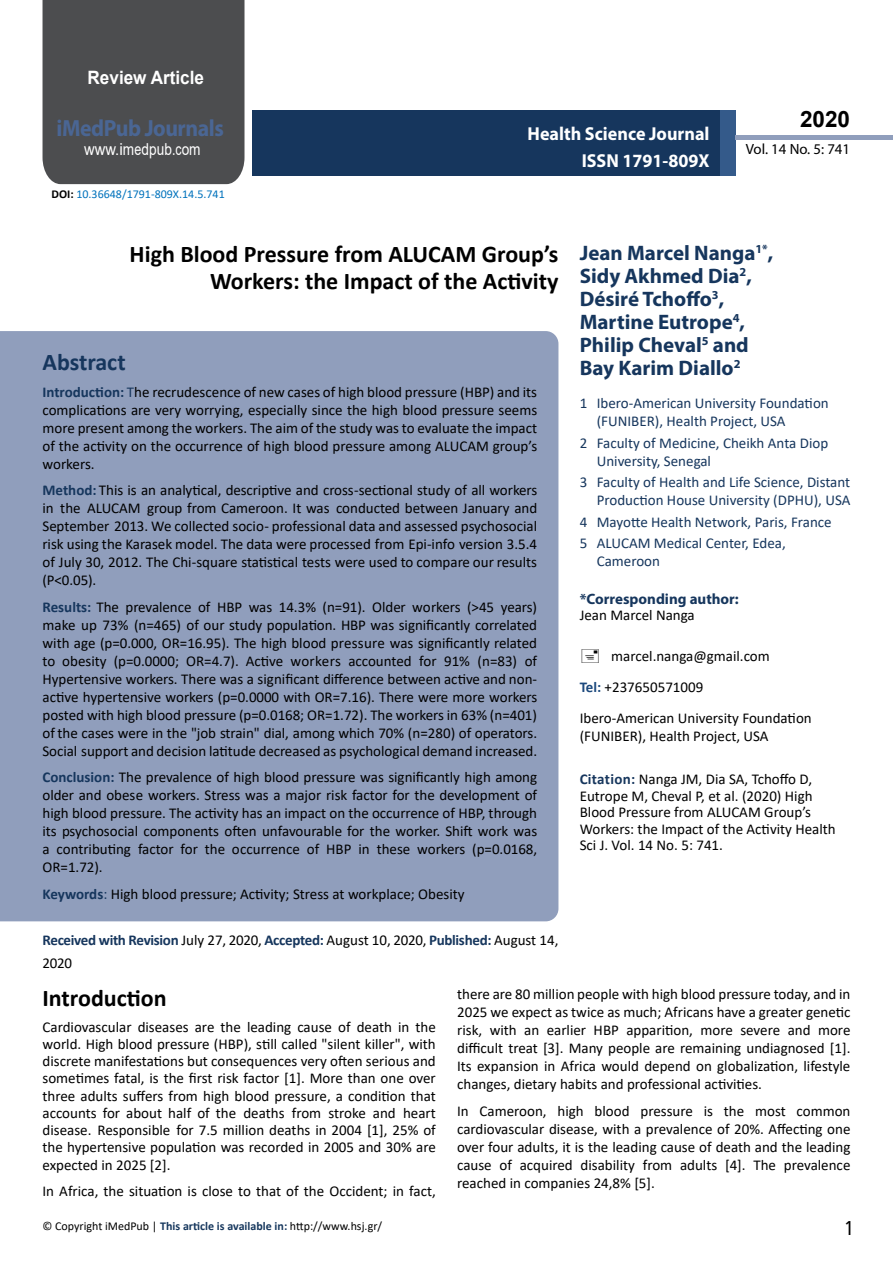
<style>
.page{position:relative;width:893px;height:1263px;background:#fff}
.page>*{position:absolute;margin:0;border:0;box-sizing:border-box;transform-origin:0 0}
.t1{font:25.5px "Tunga";color:#000}
.t2{font:700 24px/26.4px "Calibri";color:#000;text-align:right}
.t3{font:700 24px "Calibri";color:#16365d}
.t4{font:700 23.4px "Myriad Pro";letter-spacing:-.02em;color:#4a6694;scale:.93 1}
.t5{font:700 22.5px "Arial";color:#000}
.t6{font:700 21px/23.1px "Myriad Pro";color:#16365d}
.t7{font:700 18.75px/27.2px "Myriad Pro";color:#fff;text-align:right;scale:.96 1}
.t8{font:700 18.45px "Arial";color:#fff;scale:.93 1}
.t9{font:16.5px "Arial";letter-spacing:.005em;color:#fff;scale:.89 1}
.t10{font:15px/18px "Calibri";color:#000;text-align:justify}
.t11{font:15px/18px "Calibri";color:#16365d}
.t12{font:700 15px/22.5px "Calibri";letter-spacing:-.02em;color:#16365d}
.t13{font:700 15px "Myriad Pro";color:#16365d}
.t14{font:14.85px "Myriad Pro";color:#000}
.t15{font:12px "Calibri";color:#000}
.t16{font:12px "Calibri";color:#0072bc}
.s1{font-family:"Calibri"}
.s2{font-weight:700;color:#000}
.s3{font-weight:700;color:#16365d}
.s4{color:#16365d}
.s5{font-weight:400;color:#000}
.s6{font-weight:700;color:#1c497d}
.s7{font-weight:700;color:#16375d}
</style>
<div class="page">
<div style="left:252px;top:110px;width:469px;height:66px;background:#16365d"></div>
<div style="left:720px;top:110px;width:16px;height:66px;background:#345a8a"></div>
<div style="left:736px;top:135px;width:157px;height:5px;background:#909ebc"></div>
<div style="left:43px;top:0;width:201px;height:184px;background:#4c4d4f"></div>
<div style="left:0;top:331px;width:558px;height:590px;background:#909ebc"></div>
<p class="t8" style="left:88px;top:64px;width:127px">Review Article</p>
<h3 class="t4" style="left:57px;top:113px;width:181px">iMedPub Journals</h3>
<p class="t9" style="left:84px;top:138px;width:132px">www.imedpub<span class="s1">.</span>com</p>
<p class="t16" style="left:52px;top:185px;width:175px"><span class="s2">DOI:</span> 10.36648/1791-809X.14.5.741</p>
<p class="t7" style="left:528px;top:119px;width:191px">Health Science Journal<br>ISSN 1791-809X</p>
<h3 class="t5" style="left:800px;top:104px;width:52px">2020</h3>
<p class="t14" style="left:746px;top:140px;width:106px">Vol. 14 No. 5: 741</p>
<h2 class="t2" style="left:130px;top:241px;width:430px">High Blood Pressure from ALUCAM Group’s<br>Workers: the Impact of the Activity</h2>
<h2 class="t3" style="left:43px;top:345px;width:85px">Abstract</h2>
<p class="t10" style="left:43px;top:382px;width:496px"><span class="s3">Introduction:</span> <span class="s4">T</span>he recrudescence of new cases of high blood pressure (HBP) and its complications are very worrying, especially since the high blood pressure seems more present among the workers. The aim of the study was to evaluate the impact of the activity on the occurrence of high blood pressure among ALUCAM group’s workers.</p>
<p class="t10" style="left:43px;top:481px;width:496px"><span class="s3">Method:</span> This is an analytical, descriptive and cross-sectional study of all workers in the ALUCAM group from Cameroon. It was conducted between January and September 2013. We collected socio- professional data and assessed psychosocial risk using the Karasek model. The data were processed from Epi-info version 3.5.4 of July 30, 2012. The Chi-square statistical tests were used to compare our results (P&lt;0.05).</p>
<p class="t10" style="left:43px;top:597px;width:496px"><span class="s3">Results:</span> The prevalence of HBP was 14.3% (n=91). Older workers (&gt;45 years) make up 73% (n=465) of our study population. HBP was significantly correlated with age (p=0.000, OR=16.95). The high blood pressure was significantly related to obesity (p=0.0000; OR=4.7). Active workers accounted for 91% (n=83) of Hypertensive workers. There was a significant difference between active and non&shy;active hypertensive workers (p=0.0000 with OR=7.16). There were more workers posted with high blood pressure (p=0.0168; OR=1.72). The workers in 63% (n=401) of the cases were in the "job strain" dial, among which 70% (n=280) of operators.<br>Social support and decision latitude decreased as psychological demand increased.</p>
<p class="t10" style="left:43px;top:768px;width:496px"><span class="s3">Conclusion:</span> The prevalence of high blood pressure was significantly high among older and obese workers. Stress was a major risk factor for the development of high blood pressure. The activity has an impact on the occurrence of HBP, through its psychosocial components often unfavourable for the worker. Shift work was a contributing factor for the occurrence of HBP in these workers (p=0.0168, OR=1.72).</p>
<p class="t10" style="left:43px;top:884px;width:424px"><span class="s3">Keywords</span><span class="s4">:</span> High blood pressure; Activity; Stress at workplace; Obesity</p>
<p class="t12" style="left:43px;top:929px;width:517px">Received with Revision <span class="s5">July 27, 2020,</span> Accepted: <span class="s5">August 10, 2020,</span> Published: <span class="s5">August 14,<br>2020</span></p>
<h3 class="t6" style="left:580px;top:241px;width:195px">Jean Marcel Nanga<sup>1*</sup>,<br>Sidy Akhmed Dia<sup>2</sup>,<br>Désiré Tchoffo<sup>3</sup>,<br>Martine Eutrope<sup>4</sup>,<br>Philip Cheval<sup>5</sup> and<br>Bay Karim Diallo<sup>2</sup></h3>
<p class="t11" style="left:597px;top:394px;width:234px;text-indent:-17px">1 Ibero-American University Foundation (FUNIBER), Health Project, USA</p>
<p class="t11" style="left:597px;top:433px;width:233px;text-indent:-17px">2 Faculty of Medicine, Cheikh Anta Diop<br>University, Senegal</p>
<p class="t11" style="left:580px;top:473px;width:272px;text-align:right">3 Faculty of Health and Life Science, Distant<br>Production House University (DPHU), USA</p>
<p class="t11" style="left:580px;top:511px;width:253px;line-height:21.5px">4 Mayotte Health Network, Paris, France<br>5 ALUCAM Medical Center, Edea,</p>
<p class="t11" style="left:597px;top:552px;width:65px">Cameroon</p>
<p class="t13" style="left:580px;top:589px;width:161px">*Corresponding author:</p>
<p class="t10" style="left:580px;top:606px;width:117px">Jean Marcel Nanga</p>
<p class="t10" style="left:580px;top:641px;width:234px;line-height:30.8px;text-align:left;text-indent:32px">marcel.nanga@gmail.com<br><span class="s6">Tel:</span> +237650571009<br>Ibero-American University Foundation</p>
<p class="t10" style="left:580px;top:726px;width:190px">(FUNIBER), Health Project, USA</p>
<p class="t10" style="left:580px;top:771px;width:258px;line-height:16.5px;text-align:left"><span class="s3">Citation:</span> Nanga JM, Dia SA, Tchoffo D, Eutrope M, Cheval P, et al. (2020) High Blood Pressure from ALUCAM Group’s Workers: the Impact of the Activity Health Sci J. Vol. 14 No. 5: 741.</p>
<h2 class="t2" style="left:43px;top:984px;width:126px">Introduction</h2>
<p class="t10" style="left:43px;top:1018px;width:395px;line-height:17.2px">Cardiovascular diseases are the leading cause of death in the world. High blood pressure (HBP), still called "silent killer", with discrete manifestations but consequences very often serious and sometimes fatal, is the first risk factor [1]. More than one over three adults suffers from high blood pressure, a condition that accounts for about half of the deaths from stroke and heart disease. Responsible for 7.5 million deaths in 2004 [1], 25% of the hypertensive population was recorded in 2005 and 30% are expected in 2025 [2].</p>
<p class="t10" style="left:43px;top:1182px;width:395px">In Africa, the situation is close to that of the Occident; in fact,</p>
<p class="t15" style="left:43px;top:1217px;width:341px">© Copyright iMedPub | <span class="s7">This article is available in:</span> http://www.hsj.gr/</p>
<p class="t10" style="left:457px;top:985px;width:395px">there are 80 million people with high blood pressure today, and in 2025 we expect as twice as much; Africans have a greater genetic risk, with an earlier HBP apparition, more severe and more difficult treat [3]. Many people are remaining undiagnosed [1].<br>Its expansion in Africa would depend on globalization, lifestyle changes, dietary habits and professional activities.</p>
<p class="t10" style="left:457px;top:1101px;width:395px">In Cameroon, high blood pressure is the most common cardiovascular disease, with a prevalence of 20%. Affecting one over four adults, it is the leading cause of death and the leading cause of acquired disability from adults [4]. The prevalence reached in companies 24,8% [5].</p>
<h1 class="t1" style="left:845px;top:1211px;width:9px">1</h1>
</div>
